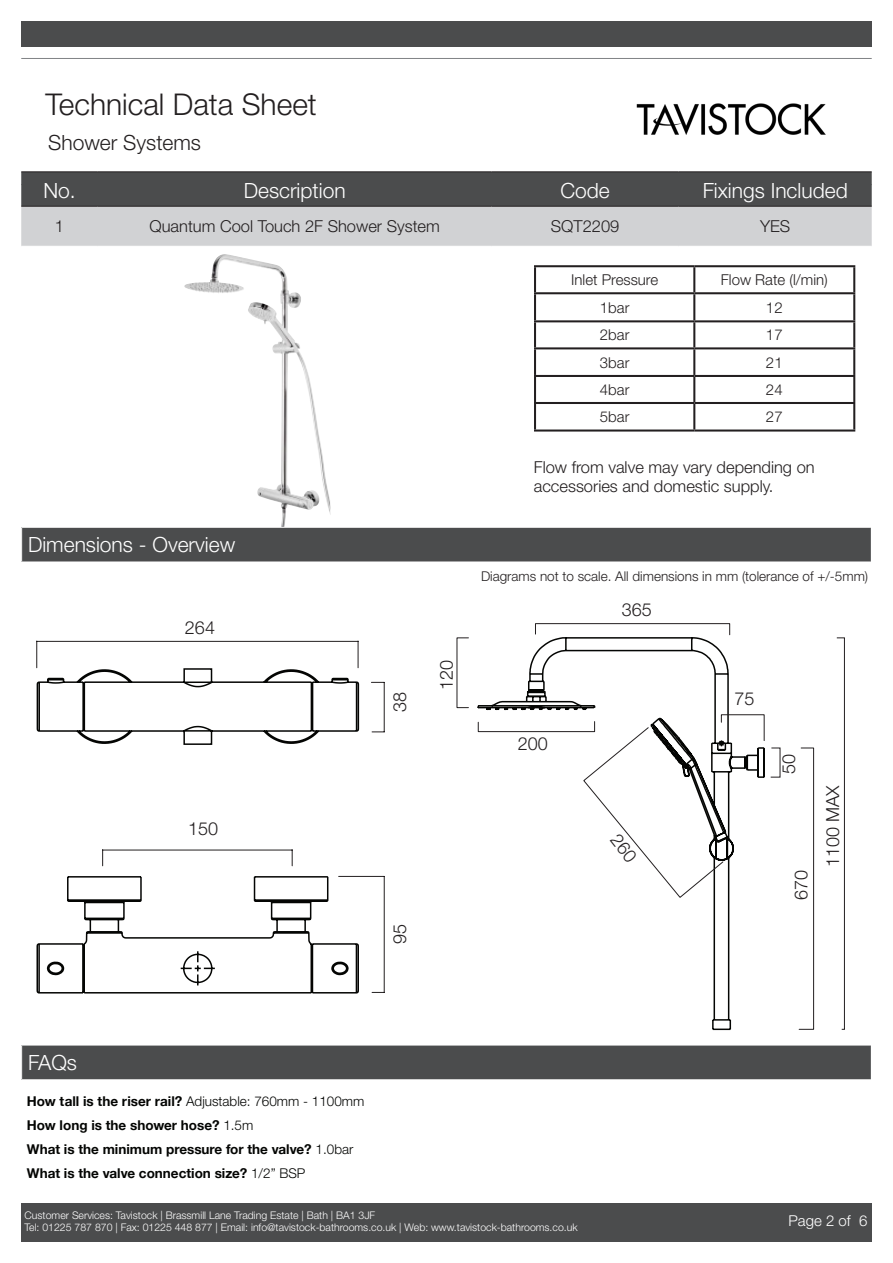
<style>
.page{position:relative;width:893px;height:1263px;background:#fff}
.page>*{position:absolute;margin:0;border:0;box-sizing:border-box;transform-origin:0 0}
.t1{font:300 30px "Helvetica Neue LT Std";color:#231f20}
.Headings_2{font:300 21px "Helvetica Neue LT Std";color:#fff}
.Headings_1{font:300 21px "Helvetica Neue LT Std";color:#fff}
.notes{font:300 21px "Helvetica Neue LT Std";color:#231f20}
.notes-2{font:300 18px "Helvetica Neue";color:#231f20}
.notes-3{font:300 16.5px "Helvetica Neue LT Std";color:#231f20}
.Body_text{font:300 16.5px "Helvetica Neue LT Std";color:#231f20}
.notes-4{font:300 15px "Helvetica Neue LT Std";color:#231f20}
.t2{font:300 15px "Helvetica Neue LT Std";color:#fff}
.notes-5{font:700 13.5px "Helvetica Neue CE";color:#040503}
.notes-6{font:300 13.5px "Helvetica Neue LT Std";color:#231f20}
.notes-7{font:300 13.5px "Helvetica Neue LT Std";color:#040503}
.t3{font:300 10.5px/12.6px "Helvetica Neue LT Std";color:#fff}
.s1{font-family:"Helvetica Neue CE";font-weight:700}
.s2{font-family:"Helvetica Neue LT Std";font-weight:300}
</style>
<div class="page">
<div style="left:21px;top:1203px;width:851px;height:38px;background:#4b4c4d"></div>
<img style="left:636px;top:103px;width:190px;height:32px">
<hr style="left:21px;top:58px;width:851px;height:1px;background:#808285">
<div style="left:21px;top:21px;width:851px;height:26px;background:#4b4c4d"></div>
<svg style="left:21px;top:172px;width:851px;height:74px;background:#929394"></svg>
<hr style="left:21px;top:171px;width:77px;height:1px;background:#231f20">
<hr style="left:98px;top:171px;width:394px;height:1px;background:#231f20">
<hr style="left:492px;top:171px;width:187px;height:1px;background:#231f20">
<hr style="left:679px;top:171px;width:193px;height:1px;background:#231f20">
<hr style="left:21px;top:206px;width:77px;height:1px;background:#231f20">
<hr style="left:98px;top:206px;width:394px;height:1px;background:#231f20">
<hr style="left:492px;top:206px;width:187px;height:1px;background:#231f20">
<hr style="left:679px;top:206px;width:193px;height:1px;background:#231f20">
<div style="left:22px;top:527px;width:849px;height:35px;background:#4b4c4d"></div>
<hr style="left:21px;top:527px;width:851px;height:1px;background:#fff">
<div style="left:22px;top:1045px;width:849px;height:35px;background:#4b4c4d"></div>
<hr style="left:21px;top:1079px;width:851px;height:1px;background:#fff">
<hr style="left:21px;top:1045px;width:851px;height:1px;background:#fff">
<img style="left:184px;top:259px;width:98px;height:230px">
<svg style="left:36px;top:667px;width:324px;height:327px"></svg>
<svg style="left:36px;top:641px;width:1px;height:27px"></svg>
<svg style="left:358px;top:641px;width:1px;height:27px"></svg>
<hr style="left:37px;top:641px;width:321px;height:1px;background:#231f20">
<svg style="left:102px;top:850px;width:1px;height:16px"></svg>
<svg style="left:292px;top:850px;width:1px;height:16px"></svg>
<hr style="left:103px;top:850px;width:189px;height:1px;background:#231f20">
<svg style="left:371px;top:682px;width:13px;height:1px"></svg>
<svg style="left:372px;top:731px;width:12px;height:1px"></svg>
<hr style="left:384px;top:682px;width:1px;height:50px;background:#231f20">
<hr style="left:339px;top:876px;width:45px;height:1px;background:#231f20">
<svg style="left:372px;top:992px;width:12px;height:1px"></svg>
<hr style="left:384px;top:876px;width:1px;height:116px;background:#231f20">
<svg style="left:836px;top:637px;width:9px;height:393px"></svg>
<hr style="left:534px;top:265px;width:160px;height:2px;background:#231f20">
<hr style="left:534px;top:267px;width:2px;height:25px;background:#231f20">
<hr style="left:694px;top:265px;width:161px;height:2px;background:#231f20">
<hr style="left:693px;top:267px;width:2px;height:25px;background:#231f20">
<hr style="left:853px;top:267px;width:2px;height:25px;background:#231f20">
<hr style="left:534px;top:292px;width:160px;height:2px;background:#231f20">
<hr style="left:534px;top:294px;width:2px;height:26px;background:#231f20">
<hr style="left:694px;top:292px;width:161px;height:2px;background:#231f20">
<hr style="left:693px;top:294px;width:2px;height:26px;background:#231f20">
<hr style="left:853px;top:294px;width:2px;height:26px;background:#231f20">
<hr style="left:534px;top:320px;width:160px;height:2px;background:#231f20">
<hr style="left:534px;top:322px;width:2px;height:25px;background:#231f20">
<hr style="left:694px;top:320px;width:161px;height:2px;background:#231f20">
<hr style="left:693px;top:322px;width:2px;height:25px;background:#231f20">
<hr style="left:853px;top:322px;width:2px;height:25px;background:#231f20">
<hr style="left:534px;top:347px;width:160px;height:2px;background:#231f20">
<hr style="left:534px;top:349px;width:2px;height:26px;background:#231f20">
<hr style="left:694px;top:347px;width:161px;height:2px;background:#231f20">
<hr style="left:693px;top:349px;width:2px;height:26px;background:#231f20">
<hr style="left:853px;top:349px;width:2px;height:26px;background:#231f20">
<hr style="left:534px;top:375px;width:160px;height:2px;background:#231f20">
<hr style="left:534px;top:377px;width:2px;height:25px;background:#231f20">
<hr style="left:694px;top:375px;width:161px;height:2px;background:#231f20">
<hr style="left:693px;top:377px;width:2px;height:25px;background:#231f20">
<hr style="left:853px;top:377px;width:2px;height:25px;background:#231f20">
<hr style="left:534px;top:402px;width:160px;height:2px;background:#231f20">
<hr style="left:534px;top:404px;width:2px;height:25px;background:#231f20">
<hr style="left:694px;top:402px;width:161px;height:2px;background:#231f20">
<hr style="left:693px;top:404px;width:2px;height:25px;background:#231f20">
<hr style="left:853px;top:404px;width:2px;height:25px;background:#231f20">
<hr style="left:534px;top:429px;width:160px;height:3px;background:#231f20">
<hr style="left:694px;top:429px;width:161px;height:3px;background:#231f20">
<svg style="left:456px;top:623px;width:358px;height:407px"></svg>
<h1 class="t1" style="left:46px;top:86px;width:273px">Technical Data Sheet</h1>
<p class="notes" style="left:48px;top:130px;width:154px">Shower Systems</p>
<p class="Headings_2" style="left:43px;top:177px;width:34px">No.</p>
<p class="Headings_2" style="left:244px;top:177px;width:103px">Description</p>
<p class="Headings_2" style="left:560px;top:177px;width:51px">Code</p>
<p class="Headings_2" style="left:703px;top:177px;width:147px">Fixings Included</p>
<p class="Body_text" style="left:55px;top:216px;width:11px">1</p>
<p class="Body_text" style="left:149px;top:216px;width:292px">Quantum Cool Touch 2F Shower System</p>
<p class="Body_text" style="left:551px;top:216px;width:70px">SQT2209</p>
<p class="Body_text" style="left:760px;top:216px;width:32px">YES</p>
<p class="Headings_1" style="left:28px;top:532px;width:209px">Dimensions - Overview</p>
<p class="notes-2" style="left:185px;top:616px;width:32px">264</p>
<p class="notes-2" style="left:188px;top:818px;width:32px">150</p>
<p class="notes-2" style="left:389px;top:712px;width:22px;rotate:-90deg">38</p>
<p class="notes-2" style="left:389px;top:944px;width:22px;rotate:-90deg">95</p>
<p class="notes-4" style="left:571px;top:271px;width:88px">Inlet Pressure</p>
<p class="notes-4" style="left:721px;top:271px;width:108px">Flow Rate (l/min)</p>
<p class="notes-4" style="left:600px;top:298px;width:31px">1bar</p>
<p class="notes-4" style="left:766px;top:298px;width:18px">12</p>
<p class="notes-4" style="left:600px;top:326px;width:31px">2bar</p>
<p class="notes-4" style="left:766px;top:326px;width:18px">17</p>
<p class="notes-4" style="left:600px;top:353px;width:31px">3bar</p>
<p class="notes-4" style="left:766px;top:353px;width:18px">21</p>
<p class="notes-4" style="left:600px;top:380px;width:31px">4bar</p>
<p class="notes-4" style="left:766px;top:380px;width:18px">24</p>
<p class="notes-4" style="left:600px;top:408px;width:31px">5bar</p>
<p class="notes-4" style="left:766px;top:408px;width:18px">27</p>
<p class="notes-3" style="left:534px;top:457px;width:282px">Flow from valve may vary depending on</p>
<p class="notes-3" style="left:534px;top:476px;width:241px">accessories and domestic supply.</p>
<p class="notes-2" style="left:435px;top:690px;width:32px;rotate:-90deg">120</p>
<p class="notes-6" style="left:481px;top:568px;width:389px">Diagrams not to scale. All dimensions in mm (tolerance of +/-5mm)</p>
<p class="notes-2" style="left:518px;top:733px;width:32px">200</p>
<p class="notes-2" style="left:622px;top:598px;width:32px">365</p>
<p class="notes-2" style="left:735px;top:687px;width:22px">75</p>
<p class="notes-2" style="left:778px;top:774px;width:22px;rotate:-90deg">50</p>
<p class="notes-2" style="left:790px;top:900px;width:32px;rotate:-90deg">670</p>
<p class="notes-2" style="left:822px;top:867px;width:84px;rotate:-90deg">1100 MAX</p>
<p class="Headings_1" style="left:28px;top:1049px;width:51px">FAQs</p>
<p class="notes-7" style="left:27px;top:1093px;width:339px"><span class="s1">How tall is the riser rail?</span> Adjustable: 760mm - 1100mm</p>
<p class="notes-5" style="left:27px;top:1117px;width:228px">How long is the shower hose? <span class="s2">1.5m</span></p>
<p class="notes-5" style="left:27px;top:1141px;width:328px">What is the minimum pressure for the valve? <span class="s2">1.0bar</span></p>
<p class="notes-5" style="left:27px;top:1165px;width:280px">What is the valve connection size? <span class="s2">1/2” BSP</span></p>
<p class="t3" style="left:25px;top:1208px;width:555px">Customer Services: Tavistock | Brassmill Lane Trading Estate | Bath | BA1 3JF<br>Tel: 01225 787 870 | Fax: 01225 448 877 | Email: info@tavistock-bathrooms.co.uk | Web: www.tavistock-bathrooms.co.uk</p>
<h3 class="t2" style="left:788px;top:1212px;width:80px">Page 2 of 6</h3>
</div>
